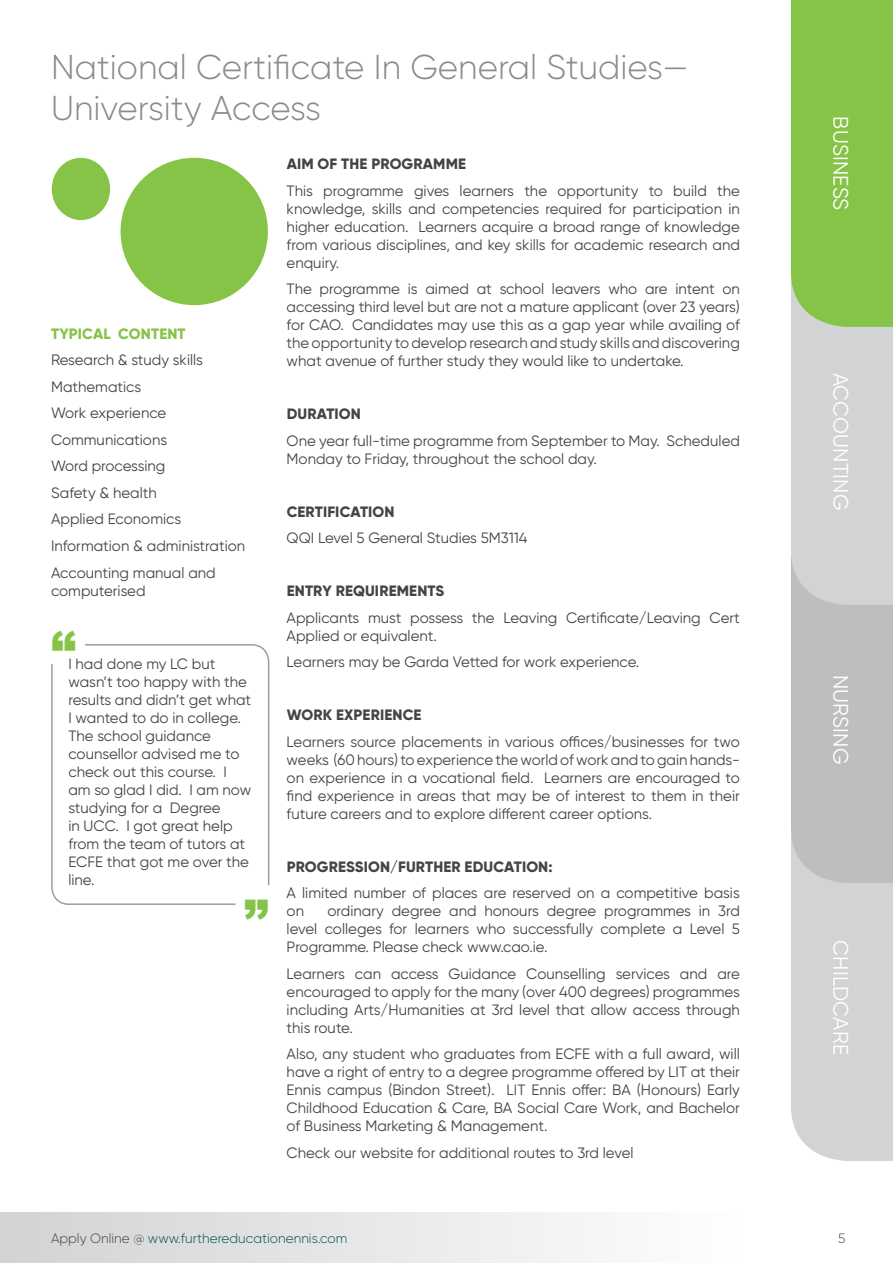
<style>
.page{position:relative;width:893px;height:1263px;background:#fff}
.page>*{position:absolute;margin:0;border:0;box-sizing:border-box;transform-origin:0 0}
.t1{font:900 49.5px "Arial";color:#85c446}
.t2{font:300 34.5px/41.4px "Gilroy";color:#8e8a8a}
.t3{font:21px "Gilroy";letter-spacing:.01em;color:#fff}
.t4{font:15px/18px "Gilroy";color:#444;text-align:justify}
.t5{font:800 15px "Gilroy";letter-spacing:.01em;color:#444}
.t6{font:800 15px "Gilroy";letter-spacing:.01em;color:#85c446}
.t7{font:300 13.5px "Gilroy";color:#06524a}
.t8{font:300 13.5px "Gilroy";color:#444}
.s1{color:#444}
</style>
<div class="page">
<div style="left:0;top:1212px;width:740px;height:51px;background:linear-gradient(to right,#d0d2d3,#fefefe)"></div>
<svg style="left:791px;top:0;width:102px;height:1161px;background:#b7caa8"></svg>
<svg style="left:85px;top:644px;width:185px;height:242px"></svg>
<svg style="left:51px;top:662px;width:186px;height:243px"></svg>
<div style="left:121px;top:158px;width:147px;height:147px;background:#85c446;border-radius:50%"></div>
<div style="left:52px;top:158px;width:58px;height:62px;background:#85c446;border-radius:50%"></div>
<h2 class="t2" style="left:51px;top:46px;width:639px">National Certificate In General Studies—<br>University Access</h2>
<p class="t6" style="left:51px;top:324px;width:136px">TYPICAL CONTENT</p>
<p class="t4" style="left:51px;top:347px;width:196px;line-height:26.5px;text-align:left">Research &amp; study skills<br>Mathematics<br>Work experience<br>Communications<br>Word processing<br>Safety &amp; health<br>Applied Economics<br>Information &amp; administration<br>Accounting manual and</p>
<p class="t4" style="left:51px;top:581px;width:96px">computerised</p>
<h1 class="t1" style="left:51px;top:613px;width:26px">“</h1>
<p class="t4" style="left:68px;top:655px;width:184px;text-align:left">I had done my LC but wasn’t too happy with the results and didn’t get what<br>I wanted to do in college.<br>The school guidance counsellor advised me to check out this course. I am so glad I did. I am now studying for a Degree<br>in UCC. I got great help from the team of tutors at<br>ECFE that got me over the line.</p>
<h1 class="t1" style="left:244px;top:882px;width:26px">”</h1>
<p class="t5" style="left:287px;top:154px;width:181px">AIM OF THE PROGRAMME</p>
<p class="t4" style="left:287px;top:181px;width:455px">This programme gives learners the opportunity to build the knowledge, skills and competencies required for participation in higher education. Learners acquire a broad range of knowledge from various disciplines, and key skills for academic research and enquiry.</p>
<p class="t4" style="left:287px;top:280px;width:455px">The programme is aimed at school leavers who are intent on accessing third level but are not a mature applicant (over 23 years) for CAO. Candidates may use this as a gap year while availing of the opportunity to develop research and study skills and discovering what avenue of further study they would like to undertake.</p>
<p class="t5" style="left:287px;top:404px;width:76px">DURATION</p>
<p class="t4" style="left:287px;top:431px;width:455px">One year full-time programme from September to May. Scheduled<br>Monday to Friday, throughout the school day.</p>
<p class="t5" style="left:287px;top:502px;width:109px">CERTIFICATION</p>
<p class="t4" style="left:287px;top:529px;width:242px">QQI Level 5 General Studies 5M3114</p>
<p class="t5" style="left:287px;top:581px;width:159px">ENTRY REQUIREMENTS</p>
<p class="t4" style="left:287px;top:608px;width:455px">Applicants must possess the Leaving Certificate/Leaving Cert<br>Applied or equivalent.</p>
<p class="t4" style="left:287px;top:653px;width:354px">Learners may be Garda Vetted for work experience.</p>
<p class="t5" style="left:287px;top:705px;width:136px">WORK EXPERIENCE</p>
<p class="t4" style="left:287px;top:732px;width:455px">Learners source placements in various offices/businesses for two weeks (60 hours) to experience the world of work and to gain hands&shy;on experience in a vocational field. Learners are encouraged to find experience in areas that may be of interest to them in their future careers and to explore different career options.</p>
<p class="t5" style="left:287px;top:857px;width:267px">PROGRESSION/FURTHER EDUCATION:</p>
<p class="t4" style="left:287px;top:884px;width:455px">A limited number of places are reserved on a competitive basis on</p>
<p class="t4" style="left:287px;top:902px;width:455px;text-indent:41px">ordinary degree and honours degree programmes in 3rd level colleges for learners who successfully complete a Level 5<br>Programme. Please check www.cao.ie.</p>
<p class="t4" style="left:287px;top:964px;width:455px">Learners can access Guidance Counselling services and are encouraged to apply for the many (over 400 degrees) programmes including Arts/Humanities at 3rd level that allow access through this route.</p>
<p class="t4" style="left:287px;top:1045px;width:455px">Also, any student who graduates from ECFE with a full award, will have a right of entry to a degree programme offered by LIT at their Ennis campus (Bindon Street). LIT Ennis offer: BA (Honours) Early Childhood Education &amp; Care, BA Social Care Work, and Bachelor of Business Marketing &amp; Management.</p>
<p class="t4" style="left:287px;top:1143px;width:348px">Check our website for additional routes to 3rd level</p>
<h3 class="t3" style="left:854px;top:116px;width:96px;rotate:90deg">BUSINESS</h3>
<h3 class="t3" style="left:854px;top:373px;width:139px;rotate:90deg">ACCOUNTING</h3>
<h3 class="t3" style="left:854px;top:675px;width:91px;rotate:90deg">NURSING</h3>
<h3 class="t3" style="left:854px;top:940px;width:116px;rotate:90deg">CHILDCARE</h3>
<p class="t7" style="left:51px;top:1230px;width:298px"><span class="s1">Apply Online @</span> www.furthereducationennis.com</p>
<p class="t8" style="left:838px;top:1230px;width:9px">5</p>
</div>
